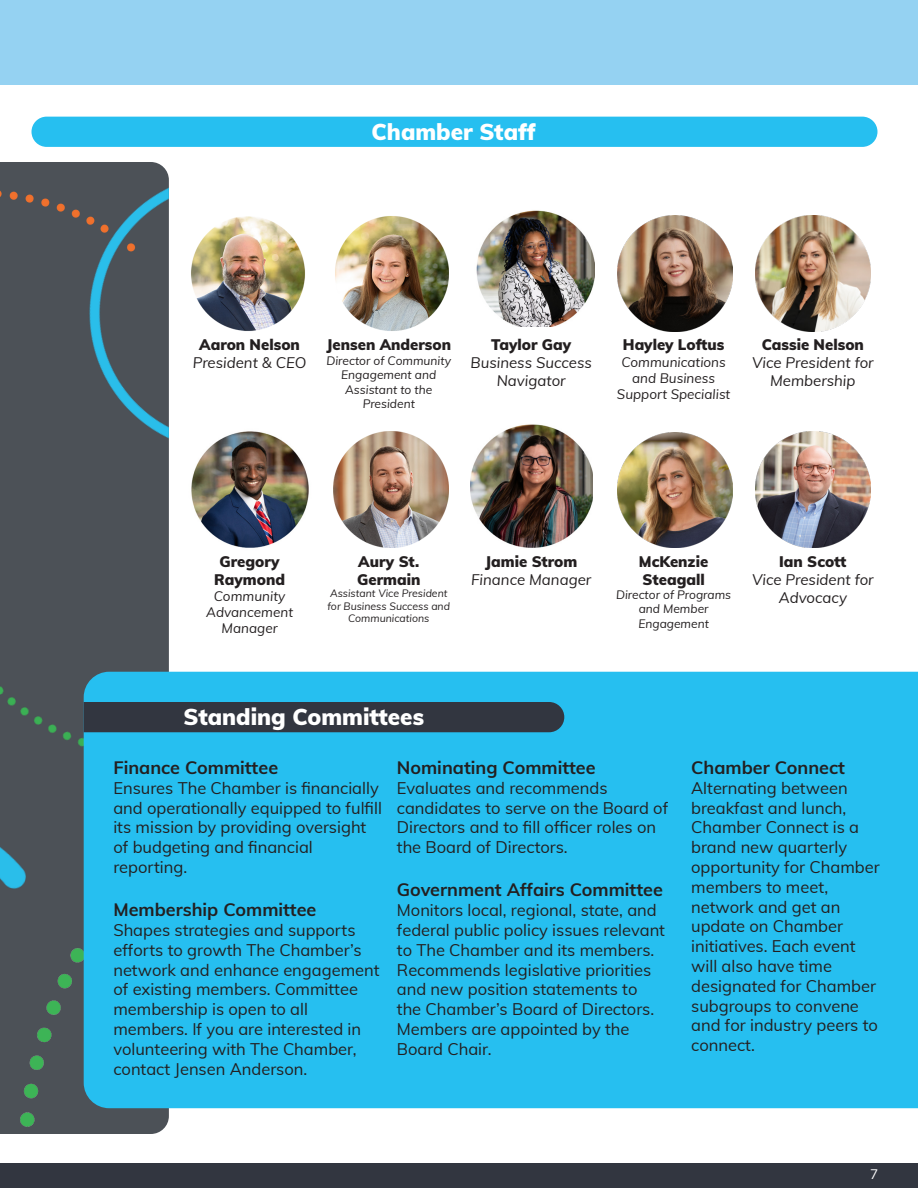
<style>
.page{position:relative;width:918px;height:1188px;background:#fff}
.page>*{position:absolute;margin:0;border:0;box-sizing:border-box;transform-origin:0 0}
.t1{font:900 22.5px "Muli";color:#fff}
.t2{font:700 18px "Muli";color:#231f20}
.t3{font:16.5px/19.8px "Muli";color:#231f20}
.t4{font:900 15px/18px "Muli";color:#231f20}
.t5{font:italic 15px/18px "Muli";color:#231f20;text-align:center}
.t6{font:italic 13.5px/16.2px "Muli";color:#231f20;text-align:center}
.t7{font:13.5px "Muli";color:#fff}
.t8{font:italic 12px/14.4px "Muli";color:#231f20;text-align:center}
.t9{font:italic 10.5px/12.6px "Muli";color:#231f20;text-align:center}
</style>
<div class="page">
<div style="left:0;top:1163px;width:918px;height:25px;background:#323640"></div>
<div style="left:0;top:0;width:918px;height:85px;background:#95d2f2"></div>
<img style="left:0;top:165px;width:169px;height:91px">
<img style="left:0;top:907px;width:169px;height:227px">
<div style="left:0;top:256px;width:169px;height:651px;background:#4c5157"></div>
<div style="left:32px;top:117px;width:845px;height:30px;background:#26bff0;border-radius:15px"></div>
<div style="left:84px;top:672px;width:834px;height:436px;background:#26bff0"></div>
<svg style="left:0;top:672px;width:564px;height:60px;background:#30748d"></svg>
<img style="left:191px;top:216px;width:114px;height:115px">
<img style="left:335px;top:216px;width:113px;height:115px">
<img style="left:476px;top:210px;width:119px;height:117px">
<img style="left:617px;top:216px;width:116px;height:115px">
<img style="left:756px;top:216px;width:115px;height:115px">
<img style="left:756px;top:432px;width:115px;height:115px">
<img style="left:333px;top:432px;width:115px;height:115px">
<img style="left:471px;top:424px;width:121px;height:124px">
<img style="left:617px;top:432px;width:116px;height:115px">
<img style="left:191px;top:431px;width:118px;height:117px">
<p class="t1" style="left:372px;top:115px;width:166px">Chamber Staff</p>
<p class="t4" style="left:199px;top:335px;width:102px">Aaron Nelson</p>
<p class="t5" style="left:193px;top:353px;width:115px">President &amp; CEO</p>
<p class="t4" style="left:326px;top:335px;width:126px">Jensen Anderson</p>
<p class="t8" style="left:327px;top:353px;width:126px">Director of Community<br>Engagement and<br>Assistant to the<br>President</p>
<p class="t4" style="left:491px;top:335px;width:82px">Taylor Gay</p>
<p class="t5" style="left:470px;top:353px;width:123px">Business Success<br>Navigator</p>
<p class="t4" style="left:623px;top:335px;width:103px">Hayley Loftus</p>
<p class="t6" style="left:617px;top:353px;width:115px">Communications and Business<br>Support Specialist</p>
<p class="t4" style="left:762px;top:335px;width:104px">Cassie Nelson</p>
<p class="t5" style="left:752px;top:353px;width:123px">Vice President for<br>Membership</p>
<p class="t4" style="left:214px;top:552px;width:72px;text-align:center">Gregory<br>Raymond</p>
<p class="t6" style="left:206px;top:587px;width:88px">Community<br>Advancement<br>Manager</p>
<p class="t4" style="left:357px;top:552px;width:65px">Aury St.<br>Germain</p>
<p class="t9" style="left:328px;top:587px;width:124px">Assistant Vice President for Business Success and<br>Communications</p>
<p class="t4" style="left:485px;top:552px;width:94px">Jamie Strom</p>
<p class="t5" style="left:471px;top:570px;width:122px">Finance Manager</p>
<p class="t4" style="left:639px;top:552px;width:71px">McKenzie<br>Steagall</p>
<p class="t8" style="left:616px;top:587px;width:117px">Director of Programs and Member<br>Engagement</p>
<p class="t4" style="left:779px;top:552px;width:69px">Ian Scott</p>
<p class="t5" style="left:752px;top:570px;width:123px">Vice President for<br>Advocacy</p>
<p class="t1" style="left:184px;top:700px;width:242px">Standing Committees</p>
<p class="t2" style="left:113px;top:754px;width:166px">Finance Committee</p>
<p class="t3" style="left:113px;top:777px;width:270px">Ensures The Chamber is financially and operationally equipped to fulfill its mission by providing oversight of budgeting and financial reporting.</p>
<p class="t2" style="left:113px;top:897px;width:205px">Membership Committee</p>
<p class="t3" style="left:113px;top:919px;width:268px">Shapes strategies and supports efforts to growth The Chamber’s network and enhance engagement of existing members. Committee membership is open to all members. If you are interested in volunteering with The Chamber, contact Jensen Anderson.</p>
<p class="t2" style="left:397px;top:754px;width:200px">Nominating Committee</p>
<p class="t3" style="left:397px;top:777px;width:273px">Evaluates and recommends candidates to serve on the Board of<br>Directors and to fill officer roles on the Board of Directors.</p>
<p class="t2" style="left:397px;top:877px;width:268px">Government Affairs Committee</p>
<p class="t3" style="left:397px;top:900px;width:270px">Monitors local, regional, state, and federal public policy issues relevant to The Chamber and its members.<br>Recommends legislative priorities and new position statements to the Chamber’s Board of Directors.<br>Members are appointed by the<br>Board Chair.</p>
<p class="t2" style="left:691px;top:754px;width:155px">Chamber Connect</p>
<p class="t3" style="left:691px;top:777px;width:190px">Alternating between breakfast and lunch,<br>Chamber Connect is a brand new quarterly opportunity for Chamber members to meet, network and get an update on Chamber initiatives. Each event will also have time designated for Chamber subgroups to convene and for industry peers to connect.</p>
<p class="t7" style="left:870px;top:1165px;width:10px">7</p>
</div>
